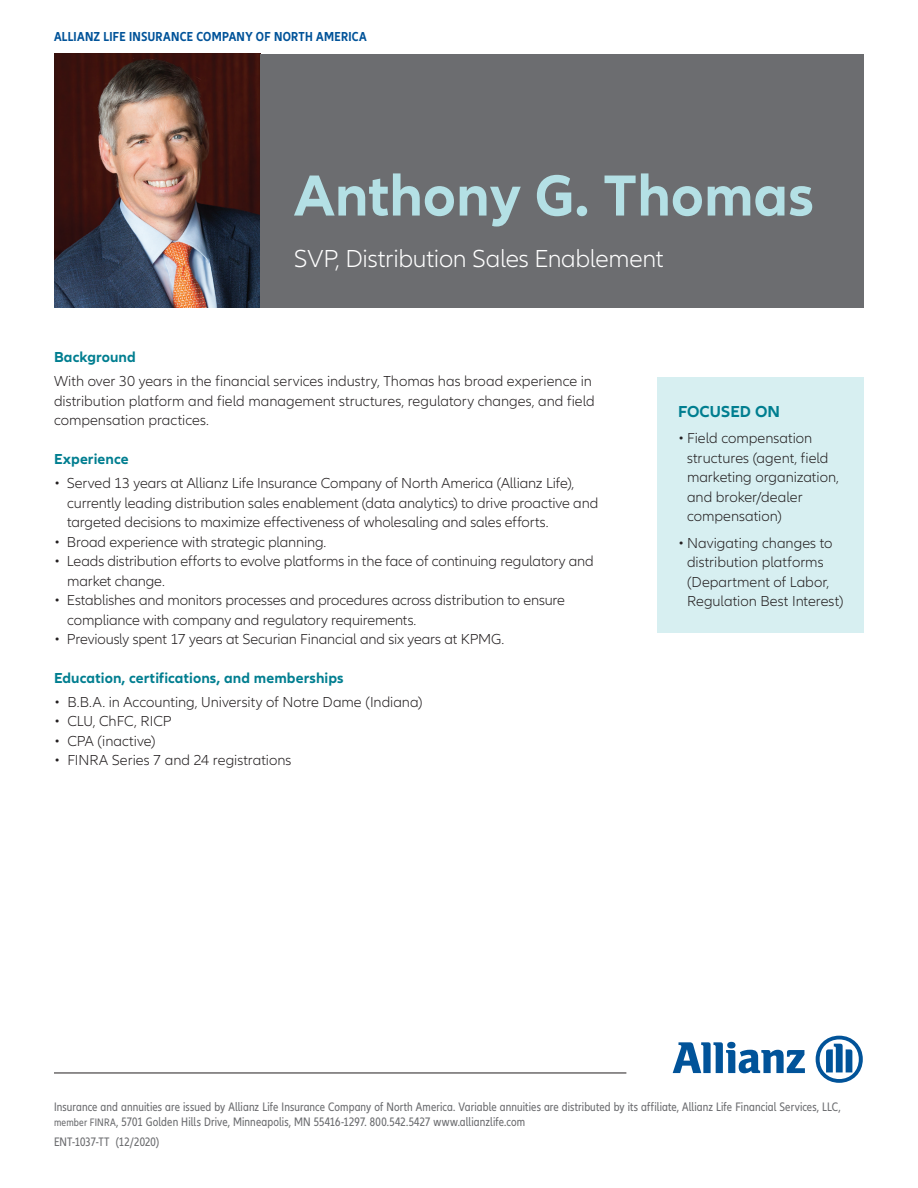
<style>
.page{position:relative;width:918px;height:1188px;background:#fff}
.page>*{position:absolute;margin:0;border:0;box-sizing:border-box;transform-origin:0 0}
.Cover_Head_Reverse{font:700 60px "Allianz Neo";color:#b4e0e5}
.Cover_Subhead{font:300 25.5px "Allianz Neo";letter-spacing:-.01em;color:#fff}
.Body_Copy{font:700 16.5px "Allianz Neo";color:#007e90}
.Body_Copy-2{font:300 15px/19.5px "Allianz Neo";letter-spacing:-.005em;color:#231f20}
.Body_Copy-3{font:700 15px "Allianz Neo";letter-spacing:.005em;color:#007e90}
.Allianz_Life_Eyebrow{font:700 condensed 13.5px "Allianz Neo";letter-spacing:.02em;color:#015399}
.Disclosure{font:condensed 12.75px/15px "Allianz Neo";letter-spacing:.01em;color:#6c6d70}
.s1{font-size:11.25px}
</style>
<div class="page">
<img style="left:54px;top:54px;width:206px;height:254px">
<div style="left:260px;top:54px;width:604px;height:254px;background:#6c6d70"></div>
<hr style="left:54px;top:1073px;width:572px;height:1px;background:#231f20">
<svg style="left:673px;top:1042px;width:132px;height:31px"></svg>
<svg style="left:816px;top:1036px;width:47px;height:47px"></svg>
<div style="left:658px;top:377px;width:206px;height:256px;background:#d7eff1"></div>
<p class="Allianz_Life_Eyebrow" style="left:54px;top:28px;width:314px">ALLIANZ LIFE INSURANCE COMPANY OF NORTH AMERICA</p>
<p class="Cover_Head_Reverse" style="left:294px;top:161px;width:522px">Anthony G. Thomas</p>
<p class="Cover_Subhead" style="left:294px;top:244px;width:371px">SVP, Distribution Sales Enablement</p>
<p class="Body_Copy-3" style="left:54px;top:349px;width:83px">Background</p>
<p class="Body_Copy-2" style="left:54px;top:372px;width:542px">With over 30 years in the financial services industry, Thomas has broad experience in distribution platform and field management structures, regulatory changes, and field compensation practices.</p>
<p class="Body_Copy-3" style="left:54px;top:451px;width:76px">Experience</p>
<p class="Body_Copy-2" style="left:67px;top:474px;width:533px;text-indent:-13px">• Served 13 years at Allianz Life Insurance Company of North America (Allianz Life), currently leading distribution sales enablement (data analytics) to drive proactive and targeted decisions to maximize effectiveness of wholesaling and sales efforts.</p>
<p class="Body_Copy-2" style="left:54px;top:532px;width:274px">• Broad experience with strategic planning.</p>
<p class="Body_Copy-2" style="left:67px;top:552px;width:528px;text-indent:-13px">• Leads distribution efforts to evolve platforms in the face of continuing regulatory and market change.</p>
<p class="Body_Copy-2" style="left:67px;top:591px;width:499px;text-indent:-13px">• Establishes and monitors processes and procedures across distribution to ensure compliance with company and regulatory requirements.</p>
<p class="Body_Copy-2" style="left:54px;top:630px;width:452px">• Previously spent 17 years at Securian Financial and six years at KPMG.</p>
<p class="Body_Copy-3" style="left:54px;top:669px;width:291px">Education, certifications, and memberships</p>
<p class="Body_Copy-2" style="left:54px;top:693px;width:370px">• B.B.A. in Accounting, University of Notre Dame (Indiana)</p>
<p class="Body_Copy-2" style="left:54px;top:712px;width:119px">• CLU, ChFC, RICP</p>
<p class="Body_Copy-2" style="left:54px;top:732px;width:103px">• CPA (inactive)</p>
<p class="Body_Copy-2" style="left:54px;top:751px;width:239px">• FINRA Series 7 and 24 registrations</p>
<p class="Body_Copy" style="left:678px;top:402px;width:104px">FOCUSED ON</p>
<p class="Body_Copy-2" style="left:687px;top:429px;width:153px;text-indent:-9px">• Field compensation structures (agent, field marketing organization, and broker/dealer compensation)</p>
<p class="Body_Copy-2" style="left:687px;top:533px;width:158px;text-indent:-9px">• Navigating changes to distribution platforms (Department of Labor,<br>Regulation Best Interest)</p>
<p class="Disclosure" style="left:54px;top:1099px;width:788px">Insurance and annuities are issued by Allianz Life Insurance Company of North America. Variable annuities are distributed by its affiliate, Allianz Life Financial Services, LLC, <span class="s1">member FINRA</span>, 5701 Golden Hills Drive, Minneapolis, MN 55416-1297. 800.542.5427 www.allianzlife.com</p>
<p class="Disclosure" style="left:54px;top:1134px;width:107px">ENT-1037-TT (12/2020)</p>
</div>
